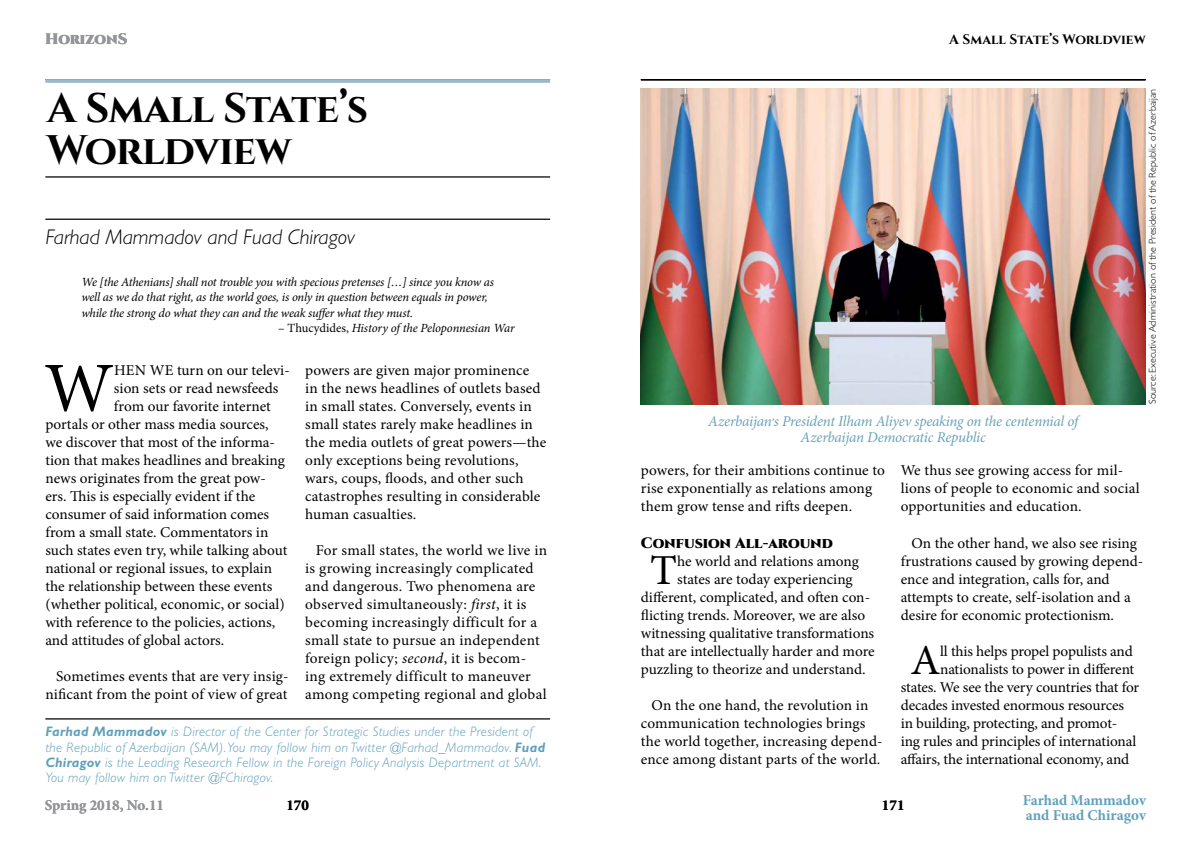
<style>
.page{position:relative;width:1191px;height:844px;background:#fff}
.page>*{position:absolute;margin:0;border:0;box-sizing:border-box;transform-origin:0 0}
.t1{font:70.38px "Minion Pro";color:#000}
.t2{font:42.75px "Minion Pro";color:#000}
.t3{font:700 41.25px/42.5px "Cinzel";letter-spacing:-.025em;color:#000}
.t4{font:italic 300 21.25px "GR Gill Sans";color:#000}
.t5{font:15px/18px "Minion Pro";color:#000}
.t6{font:italic 15px/16.2px "Minion Pro";letter-spacing:-.02em;color:#6ba3ba;text-align:center}
.t7{font:700 15px/15px "Minion Pro";color:#5fa0bb}
.t8{font:900 15px "Cinzel";color:#000}
.t9{font:700 15px "Minion Pro";color:#939598}
.t10{font:900 15px "Cinzel";color:#939598}
.t11{font:700 15px "Minion Pro";color:#000}
.t12{font:italic 300 13.75px/15px "GR Gill Sans";letter-spacing:.02em;color:#5fa0bb}
.t13{font:700 13.75px "Cinzel";letter-spacing:-.005em;color:#000}
.t14{font:italic 12.5px/15.4px "Minion Pro";letter-spacing:-.015em;color:#000}
.t15{font:300 10px "GR Gill Sans";letter-spacing:.01em;color:#000}
.s1{font-style:normal}
.s2{font-style:italic}
.s3{font-weight:700}
</style>
<div class="page">
<svg style="left:45px;top:79px;width:505px;height:4px;background:#9cb9c7"></svg>
<hr style="left:45px;top:176px;width:505px;height:1px;background:#000">
<hr style="left:45px;top:218px;width:505px;height:2px;background:#000">
<hr style="left:45px;top:718px;width:505px;height:1px;background:#000">
<img style="left:641px;top:89px;width:504px;height:315px">
<hr style="left:641px;top:79px;width:504px;height:1px;background:#000">
<p class="t10" style="left:45px;top:30px;width:84px">HorizonS</p>
<h3 class="t3" style="left:47px;top:88px;width:323px">A Small State’s<br>Worldview</h3>
<h3 class="t4" style="left:45px;top:224px;width:311px">Farhad Mammadov and Fuad Chiragov</h3>
<p class="t14" style="left:81px;top:274px;width:414px">We [the Athenians] shall not trouble you with specious pretenses […] since you know as well as we do that right, as the world goes, is only in question between equals in power, while the strong do what they can and the weak suffer what they must.</p>
<p class="t14" style="left:278px;top:320px;width:238px"><span class="s1">– Thucydides,</span> History of the Peloponnesian War</p>
<h1 class="t1" style="left:44px;top:341px;width:71px">W</h1>
<p class="t5" style="left:114px;top:361px;width:177px">HEN WE turn on our televi-</p>
<p class="t5" style="left:305px;top:361px;width:243px">powers are given major prominence<br>in the news headlines of outlets based in small states. Conversely, events in small states rarely make headlines in the media outlets of great powers—the only exceptions being revolutions, wars, coups, floods, and other such catastrophes resulting in considerable human casualties.</p>
<p class="t5" style="left:305px;top:541px;width:243px;text-indent:11px">For small states, the world we live in is growing increasingly complicated and dangerous. Two phenomena are observed simultaneously: <span class="s2">first</span>, it is becoming increasingly difficult for a small state to pursue an independent foreign policy; <span class="s2">second</span>, it is becom&shy;ing extremely difficult to maneuver among competing regional and global</p>
<p class="t12" style="left:45px;top:724px;width:501px"><span class="s3">Farhad Mammadov</span> is Director of the Center for Strategic Studies under the President of the Republic of Azerbaijan (SAM). You may follow him on Twitter @Farhad_Mammadov. <span class="s3">Fuad Chiragov</span> is the Leading Research Fellow in the Foreign Policy Analysis Department at SAM.<br>You may follow him on Twitter @FChiragov.</p>
<p class="t5" style="left:114px;top:379px;width:166px">sion sets or read newsfeeds</p>
<p class="t5" style="left:114px;top:397px;width:158px">from our favorite internet</p>
<p class="t5" style="left:45px;top:415px;width:225px">portals or other mass media sources,</p>
<p class="t5" style="left:45px;top:433px;width:231px">we discover that most of the informa-</p>
<p class="t5" style="left:45px;top:451px;width:241px">tion that makes headlines and breaking</p>
<p class="t5" style="left:45px;top:469px;width:222px">news originates from the great pow-</p>
<p class="t5" style="left:45px;top:487px;width:211px">ers. This is especially evident if the</p>
<p class="t5" style="left:45px;top:505px;width:225px">consumer of said information comes</p>
<p class="t5" style="left:45px;top:523px;width:224px">from a small state. Commentators in</p>
<p class="t5" style="left:45px;top:541px;width:243px">such states even try, while talking about</p>
<p class="t5" style="left:45px;top:559px;width:228px">national or regional issues, to explain</p>
<p class="t5" style="left:45px;top:577px;width:228px">the relationship between these events</p>
<p class="t5" style="left:45px;top:595px;width:241px">(whether political, economic, or social)</p>
<p class="t5" style="left:45px;top:613px;width:231px">with reference to the policies, actions,</p>
<p class="t5" style="left:45px;top:631px;width:180px">and attitudes of global actors.</p>
<p class="t5" style="left:45px;top:667px;width:245px;text-align:right">Sometimes events that are very insig&shy;nificant from the point of view of great</p>
<p class="t13" style="left:949px;top:31px;width:198px">A Small State’s Worldview</p>
<p class="t6" style="left:708px;top:413px;width:371px">Azerbaijan,s President Ilham Aliyev speaking on the centennial of<br>Azerbaijan Democratic Republic</p>
<p class="t15" style="left:1147px;top:404px;width:317px;rotate:-90deg">Source: Executive Administration of the President of the Republic of Azerbaijan</p>
<p class="t5" style="left:641px;top:461px;width:246px">powers, for their ambitions continue to rise exponentially as relations among them grow tense and rifts deepen.</p>
<p class="t8" style="left:641px;top:533px;width:194px">Confusion All-around</p>
<h2 class="t2" style="left:650px;top:541px;width:28px">T</h2>
<p class="t5" style="left:677px;top:551px;width:183px">he world and relations among</p>
<p class="t5" style="left:677px;top:569px;width:177px">states are today experiencing</p>
<p class="t5" style="left:641px;top:587px;width:231px">different, complicated, and often con-</p>
<p class="t5" style="left:641px;top:605px;width:226px">flicting trends. Moreover, we are also</p>
<p class="t5" style="left:641px;top:623px;width:235px">witnessing qualitative transformations</p>
<p class="t5" style="left:641px;top:641px;width:235px">that are intellectually harder and more</p>
<p class="t5" style="left:641px;top:659px;width:226px">puzzling to theorize and understand.</p>
<p class="t5" style="left:641px;top:695px;width:243px;text-indent:11px">On the one hand, the revolution in communication technologies brings the world together, increasing depend&shy;ence among distant parts of the world.</p>
<p class="t5" style="left:900px;top:461px;width:240px">We thus see growing access for mil&shy;lions of people to economic and social opportunities and education.</p>
<p class="t5" style="left:900px;top:533px;width:244px;text-indent:11px">On the other hand, we also see rising frustrations caused by growing depend&shy;ence and integration, calls for, and attempts to create, self-isolation and a desire for economic protectionism.</p>
<h2 class="t2" style="left:910px;top:631px;width:32px">A</h2>
<p class="t5" style="left:940px;top:641px;width:194px">ll this helps propel populists and</p>
<p class="t5" style="left:940px;top:659px;width:196px">nationalists to power in different</p>
<p class="t5" style="left:900px;top:677px;width:240px">states. We see the very countries that for</p>
<p class="t5" style="left:900px;top:695px;width:225px">decades invested enormous resources</p>
<p class="t5" style="left:900px;top:713px;width:218px">in building, protecting, and promot-</p>
<p class="t5" style="left:900px;top:731px;width:237px">ing rules and principles of international</p>
<p class="t5" style="left:900px;top:749px;width:230px">affairs, the international economy, and</p>
<p class="t9" style="left:45px;top:794px;width:121px">Spring 2018, No.11</p>
<p class="t11" style="left:882px;top:793px;width:24px">171</p>
<p class="t11" style="left:286px;top:793px;width:24px">170</p>
<p class="t7" style="left:1022px;top:792px;width:125px">Farhad Mammadov and Fuad Chiragov</p>
</div>
